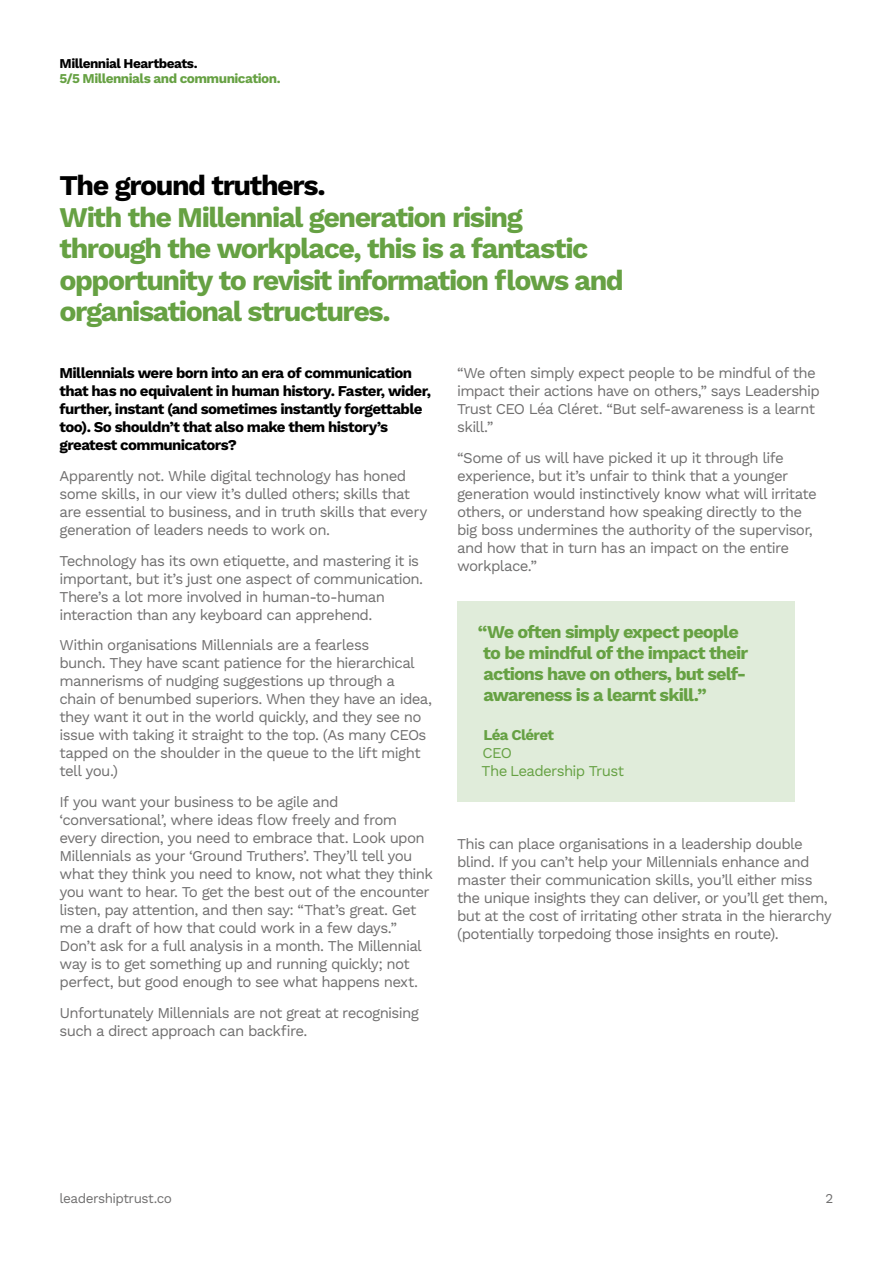
<style>
.page{position:relative;width:893px;height:1263px;background:#fff}
.page>*{position:absolute;margin:0;border:0;box-sizing:border-box;transform-origin:0 0}
.t1{font:700 28.5px/31.5px "Work Sans";letter-spacing:-.05em;color:#66a143}
.t2{font:700 28.5px "Work Sans";letter-spacing:-.05em;color:#000}
.t3{font:700 18px/21px "Work Sans";letter-spacing:-.05em;color:#66a143}
.t4{font:15px/18px "Work Sans";letter-spacing:-.045em;color:#706f6f}
.t5{font:700 15px/18px "Work Sans";letter-spacing:-.04em;color:#000}
.t6{font:15px/18px "Work Sans";letter-spacing:-.045em;color:#66a143}
.t7{font:700 15px "Work Sans";letter-spacing:-.04em;color:#66a143}
.t8{font:700 13.5px "Work Sans";letter-spacing:-.04em;color:#66a143}
.t9{font:700 13.5px "Work Sans";letter-spacing:-.035em;color:#000}
.t10{font:13.5px "Work Sans";letter-spacing:-.04em;color:#706f6f}
</style>
<div class="page">
<div style="left:457px;top:601px;width:337px;height:201px;background:#e0ecda"></div>
<p class="t9" style="left:60px;top:56px;width:140px">Millennial Heartbeats.</p>
<p class="t8" style="left:60px;top:71px;width:223px">5/5 Millennials and communication.</p>
<h1 class="t2" style="left:60px;top:169px;width:268px">The ground truthers.</h1>
<h1 class="t1" style="left:60px;top:203px;width:566px">With the Millennial generation rising through the workplace, this is a fantastic opportunity to revisit information flows and organisational structures.</h1>
<p class="t5" style="left:60px;top:365px;width:373px">Millennials were born into an era of communication that has no equivalent in human history. Faster, wider, further, instant (and sometimes instantly forgettable too). So shouldn’t that also make them history’s greatest communicators?</p>
<p class="t4" style="left:60px;top:467px;width:369px">Apparently not. While digital technology has honed some skills, in our view it’s dulled others; skills that are essential to business, and in truth skills that every generation of leaders needs to work on.</p>
<p class="t4" style="left:60px;top:552px;width:365px">Technology has its own etiquette, and mastering it is important, but it’s just one aspect of communication.<br>There’s a lot more involved in human-to-human interaction than any keyboard can apprehend.</p>
<p class="t4" style="left:60px;top:637px;width:374px">Within organisations Millennials are a fearless<br>bunch. They have scant patience for the hierarchical mannerisms of nudging suggestions up through a chain of benumbed superiors. When they have an idea, they want it out in the world quickly, and they see no issue with taking it straight to the top. (As many CEOs tapped on the shoulder in the queue to the lift might tell you.)</p>
<p class="t4" style="left:60px;top:793px;width:375px">If you want your business to be agile and ‘conversational’, where ideas flow freely and from every direction, you need to embrace that. Look upon Millennials as your ‘Ground Truthers’. They’ll tell you what they think you need to know, not what they think you want to hear. To get the best out of the encounter listen, pay attention, and then say: “That’s great. Get me a draft of how that could work in a few days.” Don’t ask for a full analysis in a month. The Millennial way is to get something up and running quickly; not perfect, but good enough to see what happens next.</p>
<p class="t4" style="left:60px;top:1004px;width:361px">Unfortunately Millennials are not great at recognising such a direct approach can backfire.</p>
<p class="t4" style="left:457px;top:364px;width:364px">“We often simply expect people to be mindful of the impact their actions have on others,” says Leadership Trust CEO Léa Cléret. “But self-awareness is a learnt skill.”</p>
<p class="t4" style="left:457px;top:449px;width:361px">“Some of us will have picked it up it through life experience, but it’s unfair to think that a younger generation would instinctively know what will irritate others, or understand how speaking directly to the big boss undermines the authority of the supervisor, and how that in turn has an impact on the entire workplace.”</p>
<p class="t3" style="left:478px;top:622px;width:272px">“We often simply expect people to be mindful of the impact their actions have on others, but self&shy;awareness is a learnt skill.”</p>
<p class="t7" style="left:483px;top:726px;width:72px">Léa Cléret</p>
<p class="t6" style="left:482px;top:745px;width:144px">CEO<br>The Leadership Trust</p>
<p class="t4" style="left:457px;top:836px;width:376px">This can place organisations in a leadership double blind. If you can’t help your Millennials enhance and master their communication skills, you’ll either miss the unique insights they can deliver, or you’ll get them, but at the cost of irritating other strata in the hierarchy (potentially torpedoing those insights en route).</p>
<p class="t10" style="left:60px;top:1191px;width:114px">leadershiptrust.co</p>
<p class="t10" style="left:826px;top:1191px;width:9px">2</p>
</div>
